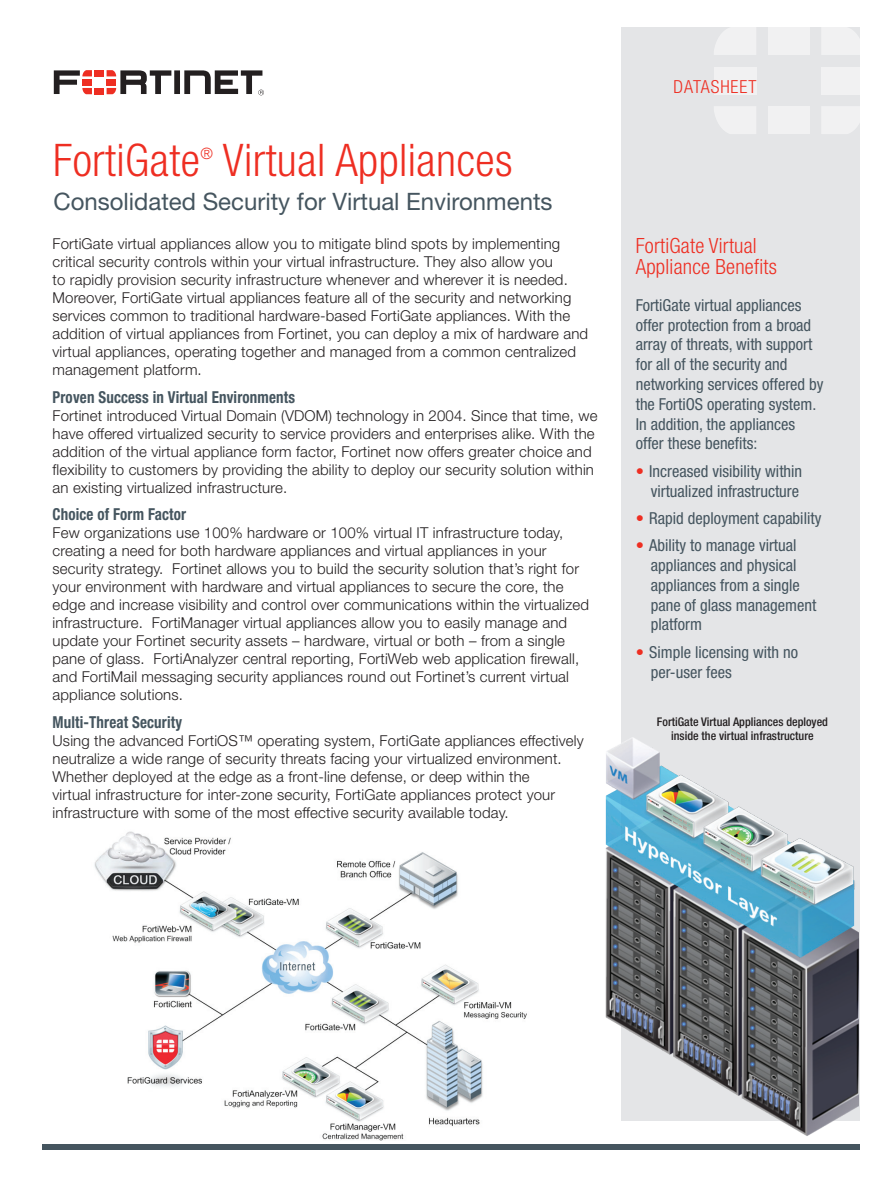
<style>
.page{position:relative;width:891px;height:1188px;background:#fff}
.page>*{position:absolute;margin:0;border:0;box-sizing:border-box;transform-origin:0 0}
.t1{font:300 condensed 45px "Helvetica Neue LT Std";letter-spacing:.01em;color:#ee2e22}
.t2{font:24px "Helvetica Neue LT Std";color:#45555f}
.t3{font:300 condensed 21px/21px "Helvetica Neue LT Std";letter-spacing:.01em;color:#ee2e22}
.t4{font:300 condensed 18px "Helvetica Neue LT Std";letter-spacing:.05em;color:#ee2e22}
.t5{font:condensed 16.5px/19.8px "Helvetica Neue LT Std";color:#45555f}
.t6{font:700 condensed 16.5px "Helvetica Neue LT Std";letter-spacing:.01em;color:#45555f;scale:.91 1}
.t7{font:300 condensed 15.75px "Helvetica Neue LT Std";color:#ee2e22}
.t8{font:300 15px/18px "Helvetica Neue LT Std";letter-spacing:.01em;color:#231f20}
.t9{font:500 condensed 12px/14.4px "Helvetica Neue LT Std";color:#231f20;text-align:center}
.s1{color:#ee2e22}
</style>
<div class="page">
<div style="left:621px;top:27px;width:243px;height:1094px;background:#e4e5e7"></div>
<div style="left:43px;top:1144px;width:821px;height:6px;background:#45555f"></div>
<div style="left:95px;top:70px;width:9px;height:6px;background:#ee2e22"></div>
<div style="left:95px;top:88px;width:9px;height:6px;background:#ee2e22"></div>
<svg style="left:54px;top:70px;width:38px;height:24px"></svg>
<svg style="left:107px;top:70px;width:157px;height:25px"></svg>
<div style="left:861px;top:0;width:30px;height:1188px;background:#fff"></div>
<img style="left:94px;top:831px;width:433px;height:309px">
<div style="left:714px;top:67px;width:42px;height:28px;background:#f1f1f2"></div>
<div style="left:768px;top:27px;width:42px;height:28px;background:#f1f1f2"></div>
<div style="left:768px;top:106px;width:42px;height:28px;background:#f1f1f2"></div>
<div style="left:821px;top:67px;width:43px;height:28px;background:linear-gradient(to right,#f0f0f1,#f4f4f5)"></div>
<svg style="left:714px;top:27px;width:42px;height:28px"></svg>
<svg style="left:714px;top:106px;width:42px;height:28px"></svg>
<svg style="left:822px;top:27px;width:39px;height:28px"></svg>
<svg style="left:822px;top:106px;width:39px;height:28px"></svg>
<img style="left:605px;top:737px;width:253px;height:399px">
<h1 class="t1" style="left:53px;top:134px;width:148px">FortiGate</h1>
<p class="t7" style="left:200px;top:145px;width:14px">®</p>
<h1 class="t1" style="left:223px;top:134px;width:291px">Virtual Appliances</h1>
<h2 class="t2" style="left:53px;top:188px;width:501px">Consolidated Security for Virtual Environments</h2>
<p class="t8" style="left:53px;top:234px;width:537px">FortiGate virtual appliances allow you to mitigate blind spots by implementing critical security controls within your virtual infrastructure. They also allow you<br>to rapidly provision security infrastructure whenever and wherever it is needed.<br>Moreover, FortiGate virtual appliances feature all of the security and networking services common to traditional hardware-based FortiGate appliances. With the addition of virtual appliances from Fortinet, you can deploy a mix of hardware and virtual appliances, operating together and managed from a common centralized management platform.</p>
<p class="t6" style="left:53px;top:387px;width:268px">Proven Success in Virtual Environments</p>
<p class="t8" style="left:53px;top:406px;width:547px">Fortinet introduced Virtual Domain (VDOM) technology in 2004. Since that time, we have offered virtualized security to service providers and enterprises alike. With the addition of the virtual appliance form factor, Fortinet now offers greater choice and flexibility to customers by providing the ability to deploy our security solution within an existing virtualized infrastructure.</p>
<p class="t6" style="left:53px;top:504px;width:148px">Choice of Form Factor</p>
<p class="t8" style="left:53px;top:524px;width:538px">Few organizations use 100% hardware or 100% virtual IT infrastructure today, creating a need for both hardware appliances and virtual appliances in your security strategy. Fortinet allows you to build the security solution that’s right for your environment with hardware and virtual appliances to secure the core, the edge and increase visibility and control over communications within the virtualized infrastructure. FortiManager virtual appliances allow you to easily manage and update your Fortinet security assets – hardware, virtual or both – from a single pane of glass. FortiAnalyzer central reporting, FortiWeb web application firewall, and FortiMail messaging security appliances round out Fortinet’s current virtual appliance solutions.</p>
<p class="t6" style="left:53px;top:712px;width:144px">Multi-Threat Security</p>
<p class="t8" style="left:53px;top:731px;width:533px">Using the advanced FortiOS™ operating system, FortiGate appliances effectively neutralize a wide range of security threats facing your virtualized environment.<br>Whether deployed at the edge as a front-line defense, or deep within the<br>virtual infrastructure for inter-zone security, FortiGate appliances protect your infrastructure with some of the most effective security available today.</p>
<p class="t4" style="left:674px;top:76px;width:84px">DATASHEET</p>
<h3 class="t3" style="left:636px;top:235px;width:143px">FortiGate Virtual<br>Appliance Benefits</h3>
<p class="t5" style="left:636px;top:295px;width:189px">FortiGate virtual appliances offer protection from a broad array of threats, with support for all of the security and networking services offered by the FortiOS operating system.<br>In addition, the appliances offer these benefits:</p>
<p class="t5" style="left:636px;top:461px;width:168px;text-align:right"><span class="s1">•</span> Increased visibility within virtualized infrastructure</p>
<p class="t5" style="left:636px;top:508px;width:187px"><span class="s1">•</span> Rapid deployment capability</p>
<p class="t5" style="left:651px;top:535px;width:167px;text-indent:-15px"><span class="s1">•</span> Ability to manage virtual appliances and physical appliances from a single pane of glass management platform</p>
<p class="t5" style="left:651px;top:642px;width:149px;text-indent:-15px"><span class="s1">•</span> Simple licensing with no per-user fees</p>
<p class="t9" style="left:657px;top:714px;width:173px">FortiGate Virtual Appliances deployed inside the virtual infrastructure</p>
</div>
